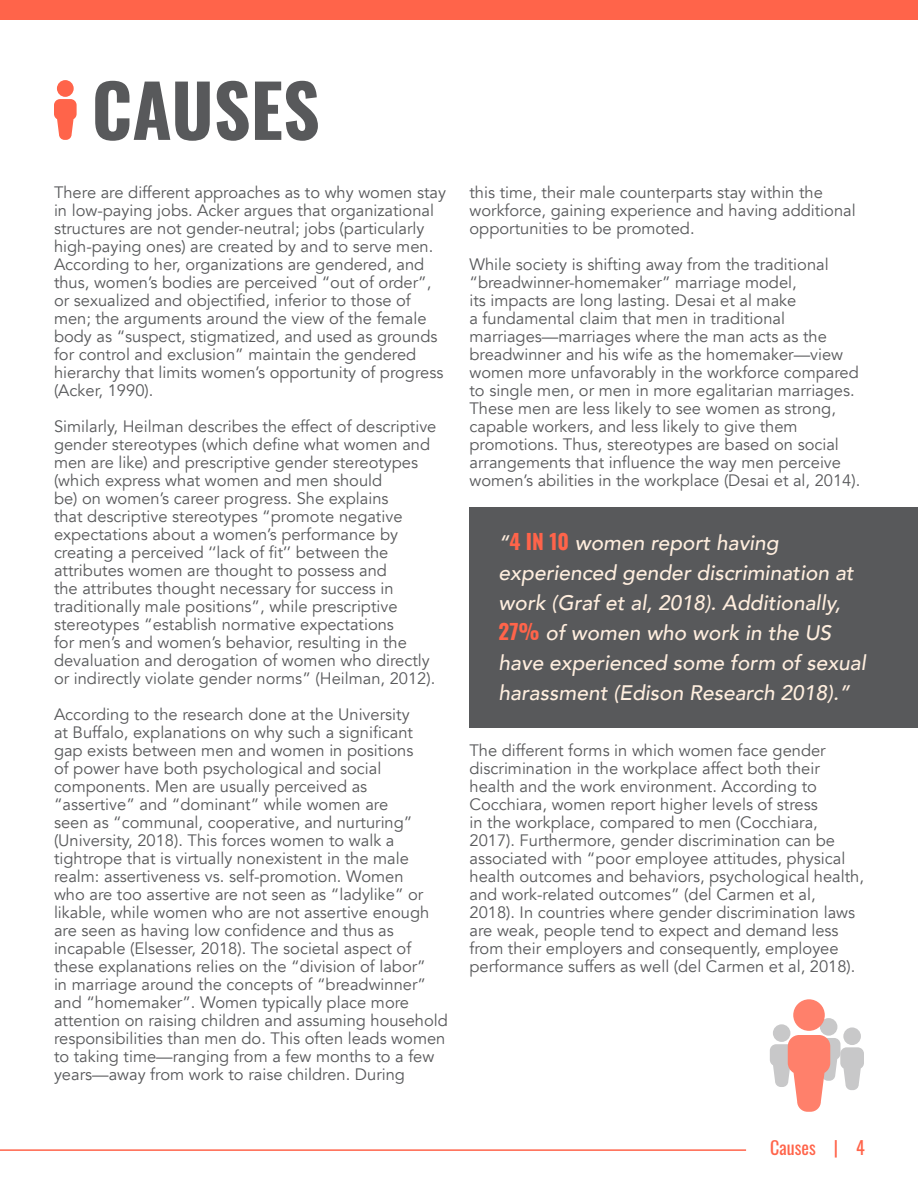
<style>
.page{position:relative;width:918px;height:1188px;background:#fff}
.page>*{position:absolute;margin:0;border:0;box-sizing:border-box;transform-origin:0 0}
.Headline_One{font:700 72px "Oswald";color:#58595b}
.Pull-Out{font:italic 500 21px/30px "Avenir";color:#ffeede}
.t1{font:18px "Oswald";color:#ff644a}
.Body_Copy{font:16.5px/18px "Avenir";color:#58595b}
.s1{font-family:"Oswald";font-weight:700;font-style:normal;color:#ff644a}
</style>
<div class="page">
<hr style="left:0;top:1149px;width:746px;height:2px;background:#ff644a">
<div style="left:470px;top:507px;width:448px;height:221px;background:#58595b"></div>
<div style="left:0;top:0;width:918px;height:20px;background:#ff644a"></div>
<div style="left:773px;top:1024px;width:17px;height:18px;background:#c8c8c9;border-radius:50%"></div>
<div style="left:820px;top:1018px;width:17px;height:18px;background:#c8c8c9;border-radius:50%"></div>
<div style="left:843px;top:1027px;width:18px;height:18px;background:#c8c8c9;border-radius:50%"></div>
<div style="left:793px;top:999px;width:32px;height:32px;background:#ff806b;border-radius:50%"></div>
<svg style="left:770px;top:1035px;width:94px;height:77px"></svg>
<div style="left:57px;top:80px;width:17px;height:17px;background:#ff644a;border-radius:50%"></div>
<svg style="left:54px;top:99px;width:23px;height:41px"></svg>
<p class="Headline_One" style="left:92px;top:73px;width:230px">CAUSES</p>
<p class="Body_Copy" style="left:54px;top:184px;width:394px">There are different approaches as to why women stay in low-paying jobs. Acker argues that organizational structures are not gender-neutral; jobs (particularly high-paying ones) are created by and to serve men.<br>According to her, organizations are gendered, and thus, women’s bodies are perceived “out of order”, or sexualized and objectified, inferior to those of men; the arguments around the view of the female body as “suspect, stigmatized, and used as grounds for control and exclusion” maintain the gendered hierarchy that limits women’s opportunity of progress (Acker, 1990).</p>
<p class="Body_Copy" style="left:54px;top:418px;width:384px">Similarly, Heilman describes the effect of descriptive gender stereotypes (which define what women and men are like) and prescriptive gender stereotypes (which express what women and men should<br>be) on women’s career progress. She explains<br>that descriptive stereotypes “promote negative expectations about a women’s performance by creating a perceived ‘‘lack of fit’’ between the attributes women are thought to possess and<br>the attributes thought necessary for success in traditionally male positions”, while prescriptive stereotypes “establish normative expectations<br>for men’s and women’s behavior, resulting in the devaluation and derogation of women who directly or indirectly violate gender norms” (Heilman, 2012).</p>
<p class="Body_Copy" style="left:54px;top:706px;width:395px">According to the research done at the University<br>at Buffalo, explanations on why such a significant<br>gap exists between men and women in positions<br>of power have both psychological and social components. Men are usually perceived as “assertive” and “dominant” while women are<br>seen as “communal, cooperative, and nurturing” (University, 2018). This forces women to walk a tightrope that is virtually nonexistent in the male realm: assertiveness vs. self-promotion. Women<br>who are too assertive are not seen as “ladylike” or likable, while women who are not assertive enough are seen as having low confidence and thus as incapable (Elsesser, 2018). The societal aspect of these explanations relies on the “division of labor”<br>in marriage around the concepts of “breadwinner” and “homemaker”. Women typically place more attention on raising children and assuming household responsibilities than men do. This often leads women to taking time—ranging from a few months to a few years—away from work to raise children. During</p>
<p class="Body_Copy" style="left:470px;top:184px;width:388px">this time, their male counterparts stay within the workforce, gaining experience and having additional opportunities to be promoted.</p>
<p class="Body_Copy" style="left:470px;top:256px;width:392px">While society is shifting away from the traditional “breadwinner-homemaker” marriage model,<br>its impacts are long lasting. Desai et al make<br>a fundamental claim that men in traditional marriages—marriages where the man acts as the breadwinner and his wife as the homemaker—view women more unfavorably in the workforce compared to single men, or men in more egalitarian marriages.<br>These men are less likely to see women as strong, capable workers, and less likely to give them promotions. Thus, stereotypes are based on social arrangements that influence the way men perceive women’s abilities in the workplace (Desai et al, 2014).</p>
<p class="Pull-Out" style="left:499px;top:528px;width:369px">“<span class="s1">4 IN 10</span> women report having experienced gender discrimination at work (Graf et al, 2018). Additionally, <span class="s1">27%</span> of women who work in the US have experienced some form of sexual harassment (Edison Research 2018).”</p>
<p class="Body_Copy" style="left:470px;top:742px;width:396px">The different forms in which women face gender discrimination in the workplace affect both their health and the work environment. According to Cocchiara, women report higher levels of stress<br>in the workplace, compared to men (Cocchiara, 2017). Furthermore, gender discrimination can be associated with “poor employee attitudes, physical health outcomes and behaviors, psychological health, and work-related outcomes” (del Carmen et al, 2018). In countries where gender discrimination laws are weak, people tend to expect and demand less from their employers and consequently, employee performance suffers as well (del Carmen et al, 2018).</p>
<p class="t1" style="left:770px;top:1132px;width:96px">Causes | 4</p>
</div>
